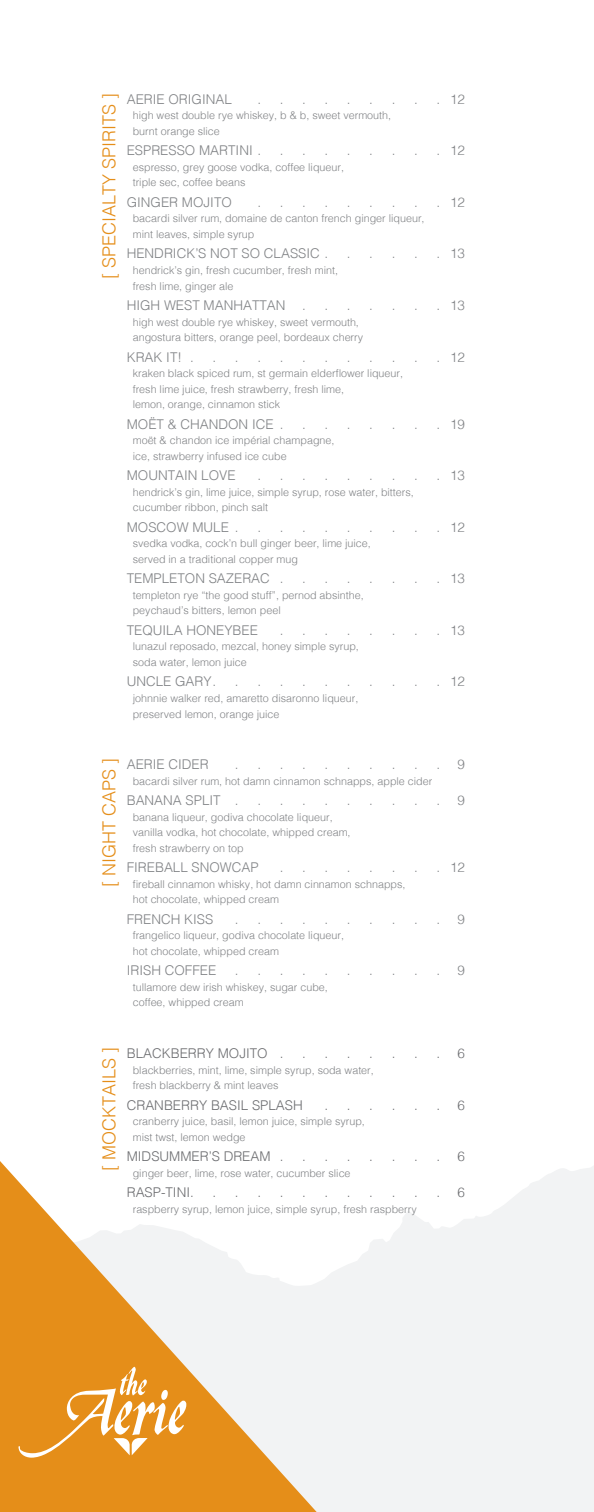
<style>
.page{position:relative;width:594px;height:1512px;background:#fff}
.page>*{position:absolute;margin:0;border:0;box-sizing:border-box;transform-origin:0 0}
.t1{font:300 18px "Helvetica";color:#e58e19}
.t2{font:300 13.35px "Helvetica";color:#808285}
.t3{font:300 13.35px "Helvetica";color:#6c6d70}
.t4{font:300 10.8px/15.6px "Helvetica";color:#808285}
</style>
<div class="page">
<svg style="left:317px;top:1166px;width:277px;height:346px;fill:#f2f3f4"></svg>
<svg style="left:0;top:1161px;width:317px;height:351px"></svg>
<svg style="left:18px;top:1367px;width:168px;height:91px;background:#e9a03e"></svg>
<p class="t2" style="left:127px;top:88px;width:107px">AERIE ORIGINAL</p>
<p class="t2" style="left:450px;top:88px;width:16px">12</p>
<p class="t4" style="left:133px;top:107px;width:260px">high west double rye whiskey, b &amp; b, sweet vermouth, burnt orange slice</p>
<p class="t2" style="left:127px;top:139px;width:128px">ESPRESSO MARTINI</p>
<p class="t2" style="left:450px;top:139px;width:16px">12</p>
<p class="t4" style="left:133px;top:158px;width:213px">espresso, grey goose vodka, coffee liqueur, triple sec, coffee beans</p>
<p class="t2" style="left:127px;top:191px;width:107px">GINGER MOJITO</p>
<p class="t2" style="left:450px;top:191px;width:16px">12</p>
<p class="t4" style="left:133px;top:210px;width:293px">bacardi silver rum, domaine de canton french ginger liqueur, mint leaves, simple syrup</p>
<p class="t2" style="left:127px;top:242px;width:195px">HENDRICK’S NOT SO CLASSIC</p>
<p class="t2" style="left:450px;top:242px;width:16px">13</p>
<p class="t4" style="left:133px;top:262px;width:207px">hendrick’s gin, fresh cucumber, fresh mint, fresh lime, ginger ale</p>
<p class="t2" style="left:127px;top:294px;width:160px">HIGH WEST MANHATTAN</p>
<p class="t2" style="left:450px;top:294px;width:16px">13</p>
<p class="t4" style="left:133px;top:313px;width:232px">high west double rye whiskey, sweet vermouth, angostura bitters, orange peel, bordeaux cherry</p>
<p class="t2" style="left:127px;top:345px;width:57px">KRAK IT!</p>
<p class="t2" style="left:450px;top:345px;width:16px">12</p>
<p class="t4" style="left:133px;top:365px;width:272px">kraken black spiced rum, st germain elderflower liqueur, fresh lime juice, fresh strawberry, fresh lime,<br>lemon, orange, cinnamon stick</p>
<p class="t2" style="left:127px;top:413px;width:148px">MOËT &amp; CHANDON ICE</p>
<p class="t2" style="left:450px;top:413px;width:16px">19</p>
<p class="t4" style="left:133px;top:432px;width:203px">moët &amp; chandon ice impérial champagne, ice, strawberry infused ice cube</p>
<p class="t2" style="left:127px;top:464px;width:110px">MOUNTAIN LOVE</p>
<p class="t2" style="left:257px;top:464px;width:2px">.</p>
<p class="t2" style="left:280px;top:464px;width:2px">.</p>
<p class="t2" style="left:302px;top:464px;width:2px">.</p>
<p class="t2" style="left:325px;top:464px;width:2px">.</p>
<p class="t2" style="left:347px;top:464px;width:2px">.</p>
<p class="t2" style="left:369px;top:464px;width:2px">.</p>
<p class="t2" style="left:392px;top:464px;width:2px">.</p>
<p class="t2" style="left:414px;top:464px;width:2px">.</p>
<p class="t2" style="left:436px;top:464px;width:30px">. 13</p>
<p class="t4" style="left:133px;top:483px;width:283px">hendrick’s gin, lime juice, simple syrup, rose water, bitters, cucumber ribbon, pinch salt</p>
<p class="t2" style="left:127px;top:516px;width:104px">MOSCOW MULE</p>
<p class="t2" style="left:450px;top:516px;width:16px">12</p>
<p class="t4" style="left:133px;top:535px;width:240px">svedka vodka, cock’n bull ginger beer, lime juice, served in a traditional copper mug</p>
<p class="t2" style="left:127px;top:567px;width:145px">TEMPLETON SAZERAC</p>
<p class="t2" style="left:450px;top:567px;width:16px">13</p>
<p class="t4" style="left:133px;top:586px;width:233px">templeton rye “the good stuff”, pernod absinthe, peychaud’s bitters, lemon peel</p>
<p class="t2" style="left:127px;top:619px;width:133px">TEQUILA HONEYBEE</p>
<p class="t2" style="left:280px;top:619px;width:2px">.</p>
<p class="t2" style="left:302px;top:619px;width:2px">.</p>
<p class="t2" style="left:325px;top:619px;width:2px">.</p>
<p class="t2" style="left:347px;top:619px;width:2px">.</p>
<p class="t2" style="left:369px;top:619px;width:2px">.</p>
<p class="t2" style="left:392px;top:619px;width:2px">.</p>
<p class="t2" style="left:414px;top:619px;width:2px">.</p>
<p class="t2" style="left:436px;top:619px;width:30px">. 13</p>
<p class="t4" style="left:133px;top:638px;width:228px">lunazul reposado, mezcal, honey simple syrup, soda water, lemon juice</p>
<p class="t2" style="left:127px;top:670px;width:87px">UNCLE GARY</p>
<p class="t2" style="left:450px;top:670px;width:16px">12</p>
<p class="t4" style="left:133px;top:690px;width:227px">johnnie walker red, amaretto disaronno liqueur, preserved lemon, orange juice</p>
<p class="t2" style="left:127px;top:753px;width:84px">AERIE CIDER</p>
<p class="t2" style="left:458px;top:753px;width:9px">9</p>
<p class="t4" style="left:133px;top:772px;width:301px">bacardi silver rum, hot damn cinnamon schnapps, apple cider</p>
<p class="t2" style="left:127px;top:789px;width:96px">BANANA SPLIT</p>
<p class="t2" style="left:458px;top:789px;width:9px">9</p>
<p class="t4" style="left:133px;top:808px;width:219px">banana liqueur, godiva chocolate liqueur, vanilla vodka, hot chocolate, whipped cream, fresh strawberry on top</p>
<p class="t2" style="left:127px;top:856px;width:134px">FIREBALL SNOWCAP</p>
<p class="t2" style="left:450px;top:856px;width:16px">12</p>
<p class="t4" style="left:133px;top:875px;width:274px">fireball cinnamon whisky, hot damn cinnamon schnapps, hot chocolate, whipped cream</p>
<p class="t2" style="left:127px;top:908px;width:88px">FRENCH KISS</p>
<p class="t2" style="left:235px;top:908px;width:2px">.</p>
<p class="t2" style="left:257px;top:908px;width:2px">.</p>
<p class="t2" style="left:280px;top:908px;width:2px">.</p>
<p class="t2" style="left:302px;top:908px;width:2px">.</p>
<p class="t2" style="left:325px;top:908px;width:2px">.</p>
<p class="t2" style="left:347px;top:908px;width:2px">.</p>
<p class="t2" style="left:369px;top:908px;width:2px">.</p>
<p class="t2" style="left:392px;top:908px;width:2px">.</p>
<p class="t2" style="left:414px;top:908px;width:2px">.</p>
<p class="t2" style="left:436px;top:908px;width:2px">.</p>
<p class="t2" style="left:458px;top:908px;width:9px">9</p>
<p class="t4" style="left:133px;top:927px;width:213px">frangelico liqueur, godiva chocolate liqueur, hot chocolate, whipped cream</p>
<p class="t2" style="left:127px;top:959px;width:91px">IRISH COFFEE</p>
<p class="t2" style="left:458px;top:959px;width:9px">9</p>
<p class="t4" style="left:133px;top:978px;width:197px">tullamore dew irish whiskey, sugar cube, coffee, whipped cream</p>
<p class="t3" style="left:127px;top:1042px;width:143px">BLACKBERRY MOJITO</p>
<p class="t3" style="left:458px;top:1042px;width:9px">6</p>
<p class="t4" style="left:133px;top:1061px;width:243px">blackberries, mint, lime, simple syrup, soda water, fresh blackberry &amp; mint leaves</p>
<p class="t3" style="left:127px;top:1093px;width:178px">CRANBERRY BASIL SPLASH</p>
<p class="t3" style="left:458px;top:1093px;width:9px">6</p>
<p class="t4" style="left:133px;top:1113px;width:234px">cranberry juice, basil, lemon juice, simple syrup, mist twst, lemon wedge</p>
<p class="t3" style="left:127px;top:1145px;width:145px">MIDSUMMER’S DREAM</p>
<p class="t3" style="left:458px;top:1145px;width:9px">6</p>
<p class="t4" style="left:133px;top:1164px;width:219px">ginger beer, lime, rose water, cucumber slice</p>
<p class="t3" style="left:127px;top:1181px;width:65px">RASP-TINI</p>
<p class="t3" style="left:458px;top:1181px;width:9px">6</p>
<p class="t4" style="left:133px;top:1200px;width:286px">raspberry syrup, lemon juice, simple syrup, fresh raspberry</p>
<h1 class="t1" style="left:94px;top:279px;width:188px;rotate:-90deg">[ SPECIALTY SPIRITS ]</h1>
<h1 class="t1" style="left:94px;top:887px;width:131px;rotate:-90deg">[ NIGHT CAPS ]</h1>
<h1 class="t1" style="left:94px;top:1171px;width:126px;rotate:-90deg">[ MOCKTAILS ]</h1>
</div>
